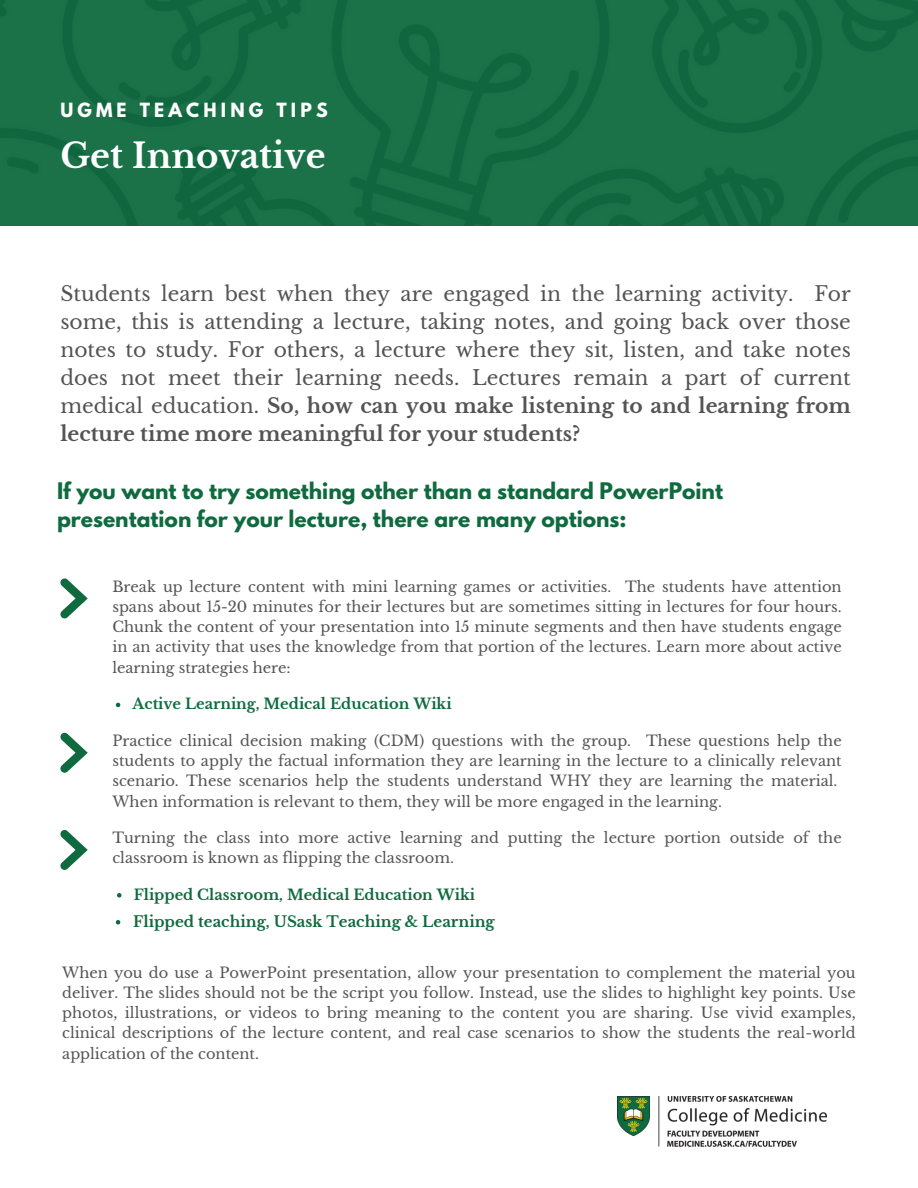
<style>
.page{position:relative;width:918px;height:1188px;background:#fff}
.page>*{position:absolute;margin:0;border:0;box-sizing:border-box;transform-origin:0 0}
.t1{font:700 34.05px "Libre Baskerville";color:#fff}
.t2{font:20.25px/28.2px "Libre Baskerville";color:#545454;text-align:justify}
.t3{font:700 20.25px/28.2px "League Spartan";color:#106a3f}
.t4{font:700 17.4px "League Spartan";letter-spacing:.24em;color:#fff}
.t5{font:700 15px "Libre Baskerville";color:#106a3f}
.t6{font:14.7px/20.2px "Libre Baskerville";color:#545454;text-align:justify}
.t7{font:700 14.7px "Libre Baskerville";color:#106a3f}
.s1{font-weight:700}
</style>
<div class="page">
<img style="left:0;top:0;width:918px;height:225px">
<svg style="left:60px;top:578px;width:27px;height:40px"></svg>
<svg style="left:60px;top:733px;width:27px;height:40px"></svg>
<svg style="left:60px;top:830px;width:27px;height:40px"></svg>
<svg style="left:116px;top:703px;width:4px;height:4px"></svg>
<svg style="left:117px;top:893px;width:4px;height:5px"></svg>
<svg style="left:116px;top:920px;width:4px;height:5px"></svg>
<img style="left:617px;top:1096px;width:210px;height:51px">
<p class="t4" style="left:60px;top:102px;width:269px">UGME TEACHING TIPS</p>
<h4 class="t1" style="left:60px;top:135px;width:267px">Get Innovative</h4>
<h1 class="t2" style="left:60px;top:280px;width:792px">Students learn best when they are engaged in the learning activity. For some, this is attending a lecture, taking notes, and going back over those notes to study. For others, a lecture where they sit, listen, and take notes does not meet their learning needs. Lectures remain a part of current medical education. <span class="s1">So, how can you make listening to and learning from lecture time more meaningful for your students?</span></h1>
<h2 class="t3" style="left:57px;top:479px;width:668px">If you want to try something other than a standard PowerPoint presentation for your lecture, there are many options:</h2>
<h3 class="t6" style="left:112px;top:576px;width:731px">Break up lecture content with mini learning games or activities. The students have attention spans about 15-20 minutes for their lectures but are sometimes sitting in lectures for four hours.<br>Chunk the content of your presentation into 15 minute segments and then have students engage in an activity that uses the knowledge from that portion of the lectures. Learn more about active learning strategies here:</h3>
<p class="t7" style="left:133px;top:695px;width:321px">Active Learning, Medical Education Wiki</p>
<p class="t6" style="left:112px;top:731px;width:731px;text-align:left">Practice clinical decision making (CDM) questions with the group. These questions help the students to apply the factual information they are learning in the lecture to a clinically relevant scenario. These scenarios help the students understand WHY they are learning the material.<br>When information is relevant to them, they will be more engaged in the learning.</p>
<p class="t6" style="left:112px;top:828px;width:731px">Turning the class into more active learning and putting the lecture portion outside of the classroom is known as flipping the classroom.</p>
<p class="t7" style="left:134px;top:886px;width:343px">Flipped Classroom, Medical Education Wiki</p>
<p class="t5" style="left:133px;top:912px;width:363px">Flipped teaching, USask Teaching &amp; Learning</p>
<p class="t6" style="left:62px;top:962px;width:795px">When you do use a PowerPoint presentation, allow your presentation to complement the material you deliver. The slides should not be the script you follow. Instead, use the slides to highlight key points. Use photos, illustrations, or videos to bring meaning to the content you are sharing. Use vivid examples, clinical descriptions of the lecture content, and real case scenarios to show the students the real-world application of the content.</p>
</div>
